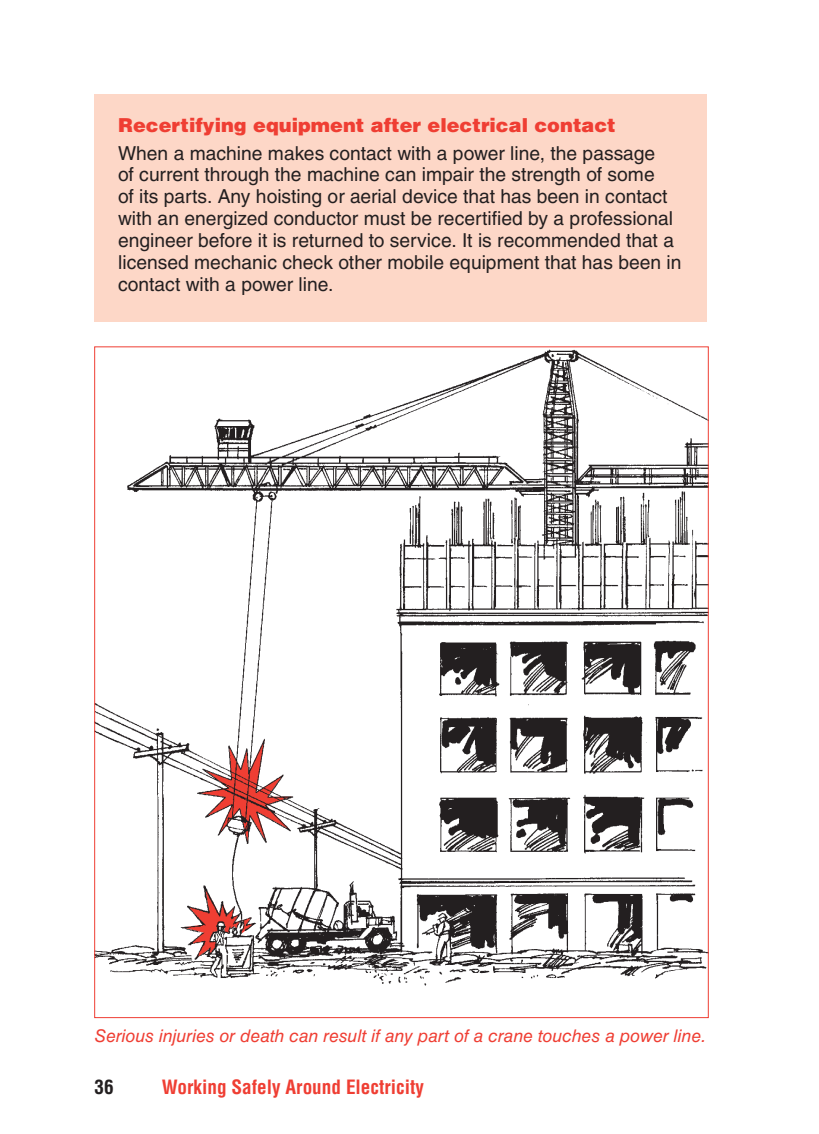
<style>
.page{position:relative;width:819px;height:1134px;background:#fff}
.page>*{position:absolute;margin:0;border:0;box-sizing:border-box;transform-origin:0 0}
.t1{font:19.25px/21.9px "Helvetica LT Std";color:#231f20}
.t2{font:900 19.25px "Helvetica LT Std";color:#ef3e33}
.t3{font:700 condensed 19.25px "Helvetica LT Std";color:#ef3e33}
.t4{font:700 condensed 19.25px "Helvetica LT Std";color:#231f20}
.t5{font:italic 17.5px "Helvetica LT Std";color:#ef3e33}
</style>
<div class="page">
<img style="left:96px;top:349px;width:611px;height:637px">
<div style="left:94px;top:94px;width:613px;height:228px;background:#fdd7c7"></div>
<p class="t2" style="left:118px;top:118px;width:499px">Recertifying equipment after electrical contact</p>
<p class="t1" style="left:118px;top:144px;width:565px">When a machine makes contact with a power line, the passage<br>of current through the machine can impair the strength of some<br>of its parts. Any hoisting or aerial device that has been in contact with an energized conductor must be recertified by a professional engineer before it is returned to service. It is recommended that a licensed mechanic check other mobile equipment that has been in contact with a power line.</p>
<p class="t5" style="left:94px;top:1029px;width:613px">Serious injuries or death can result if any part of a crane touches a power line.</p>
<p class="t4" style="left:94px;top:1080px;width:21px">36</p>
<p class="t3" style="left:162px;top:1080px;width:264px">Working Safely Around Electricity</p>
</div>
